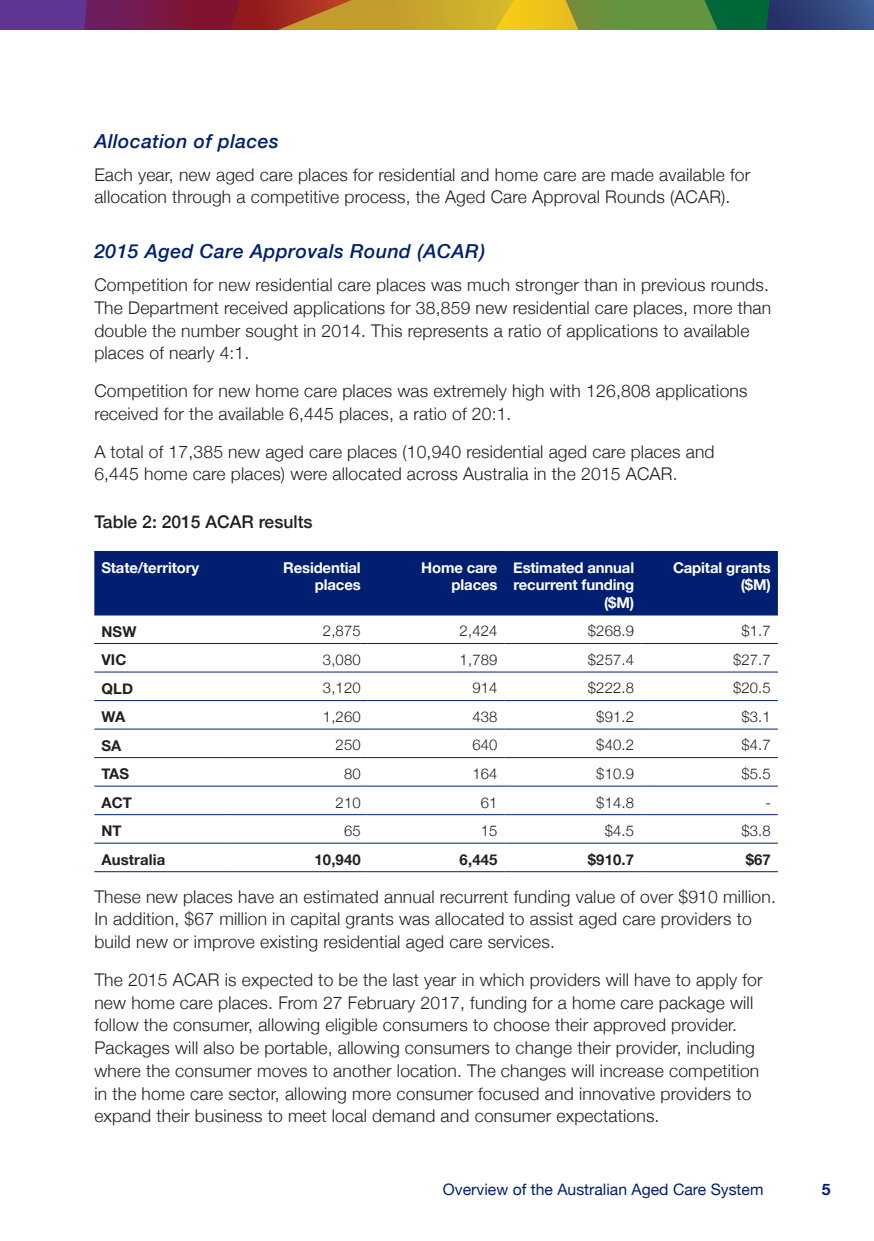
<style>
.page{position:relative;width:874px;height:1241px;background:#fff}
.page>*{position:absolute;margin:0;border:0;box-sizing:border-box;transform-origin:0 0}
.Heading_4{font:italic 500 19.25px "Helvetica Neue";letter-spacing:.025em;color:#001f70}
.Text{font:300 17.5px/22.8px "Helvetica Neue";letter-spacing:.01em;color:#231f20}
.Table_and_Figure_Hea{font:500 17.5px "Helvetica Neue";color:#231f20}
.t1{font:15.75px "Helvetica Neue";color:#001f70}
.t2{font:700 15.75px "Helvetica Neue";color:#001f70}
.Table_text{font:300 14.88px "Helvetica Neue";letter-spacing:.01em;color:#231f20}
.Table_head{font:700 14.88px/17.5px "Helvetica Neue";letter-spacing:-.01em;color:#fff;text-align:right}
.Table_text-2{font:700 14.88px "Helvetica Neue";letter-spacing:.01em;color:#231f20}
</style>
<div class="page">
<div style="left:0;top:0;width:873px;height:30px;background:#921a1c"></div>
<svg style="left:278px;top:0;width:595px;height:30px"></svg>
<svg style="left:0;top:0;width:241px;height:30px"></svg>
<div style="left:94px;top:552px;width:683px;height:62px;background:#001f70"></div>
<hr style="left:94px;top:551px;width:137px;height:1px;background:#001f70">
<hr style="left:231px;top:551px;width:136px;height:1px;background:#001f70">
<hr style="left:367px;top:551px;width:137px;height:1px;background:#001f70">
<hr style="left:504px;top:551px;width:137px;height:1px;background:#001f70">
<hr style="left:641px;top:551px;width:136px;height:1px;background:#001f70">
<hr style="left:94px;top:614px;width:137px;height:1px;background:#001f70">
<hr style="left:231px;top:614px;width:136px;height:1px;background:#001f70">
<hr style="left:367px;top:614px;width:137px;height:1px;background:#001f70">
<hr style="left:504px;top:614px;width:137px;height:1px;background:#001f70">
<hr style="left:641px;top:614px;width:136px;height:1px;background:#001f70">
<hr style="left:94px;top:643px;width:137px;height:1px;background:#001f70">
<hr style="left:231px;top:643px;width:136px;height:1px;background:#001f70">
<hr style="left:367px;top:643px;width:137px;height:1px;background:#001f70">
<hr style="left:504px;top:643px;width:137px;height:1px;background:#001f70">
<hr style="left:641px;top:643px;width:136px;height:1px;background:#001f70">
<hr style="left:94px;top:671px;width:137px;height:1px;background:#001f70">
<hr style="left:231px;top:671px;width:136px;height:1px;background:#001f70">
<hr style="left:367px;top:671px;width:137px;height:1px;background:#001f70">
<hr style="left:504px;top:671px;width:137px;height:1px;background:#001f70">
<hr style="left:641px;top:671px;width:136px;height:1px;background:#001f70">
<hr style="left:94px;top:700px;width:137px;height:1px;background:#001f70">
<hr style="left:231px;top:700px;width:136px;height:1px;background:#001f70">
<hr style="left:367px;top:700px;width:137px;height:1px;background:#001f70">
<hr style="left:504px;top:700px;width:137px;height:1px;background:#001f70">
<hr style="left:641px;top:700px;width:136px;height:1px;background:#001f70">
<hr style="left:94px;top:728px;width:137px;height:1px;background:#001f70">
<hr style="left:231px;top:728px;width:136px;height:1px;background:#001f70">
<hr style="left:367px;top:728px;width:137px;height:1px;background:#001f70">
<hr style="left:504px;top:728px;width:137px;height:1px;background:#001f70">
<hr style="left:641px;top:728px;width:136px;height:1px;background:#001f70">
<hr style="left:94px;top:757px;width:137px;height:1px;background:#001f70">
<hr style="left:231px;top:757px;width:136px;height:1px;background:#001f70">
<hr style="left:367px;top:757px;width:137px;height:1px;background:#001f70">
<hr style="left:504px;top:757px;width:137px;height:1px;background:#001f70">
<hr style="left:641px;top:757px;width:136px;height:1px;background:#001f70">
<hr style="left:94px;top:785px;width:137px;height:1px;background:#001f70">
<hr style="left:231px;top:785px;width:136px;height:1px;background:#001f70">
<hr style="left:367px;top:785px;width:137px;height:1px;background:#001f70">
<hr style="left:504px;top:785px;width:137px;height:1px;background:#001f70">
<hr style="left:641px;top:785px;width:136px;height:1px;background:#001f70">
<hr style="left:94px;top:814px;width:137px;height:1px;background:#001f70">
<hr style="left:231px;top:814px;width:136px;height:1px;background:#001f70">
<hr style="left:367px;top:814px;width:137px;height:1px;background:#001f70">
<hr style="left:504px;top:814px;width:137px;height:1px;background:#001f70">
<hr style="left:641px;top:814px;width:136px;height:1px;background:#001f70">
<hr style="left:94px;top:842px;width:137px;height:1px;background:#001f70">
<hr style="left:231px;top:842px;width:136px;height:1px;background:#001f70">
<hr style="left:367px;top:842px;width:137px;height:1px;background:#001f70">
<hr style="left:504px;top:842px;width:137px;height:1px;background:#001f70">
<hr style="left:641px;top:842px;width:136px;height:1px;background:#001f70">
<hr style="left:94px;top:871px;width:137px;height:1px;background:#001f70">
<hr style="left:231px;top:871px;width:136px;height:1px;background:#001f70">
<hr style="left:367px;top:871px;width:137px;height:1px;background:#001f70">
<hr style="left:504px;top:871px;width:137px;height:1px;background:#001f70">
<hr style="left:641px;top:871px;width:136px;height:1px;background:#001f70">
<h5 class="Heading_4" style="left:94px;top:124px;width:186px">Allocation of places</h5>
<p class="Text" style="left:94px;top:162px;width:657px">Each year, new aged care places for residential and home care are made available for allocation through a competitive process, the Aged Care Approval Rounds (ACAR).</p>
<h5 class="Heading_4" style="left:94px;top:235px;width:392px">2015 Aged Care Approvals Round (ACAR)</h5>
<p class="Text" style="left:94px;top:272px;width:678px">Competition for new residential care places was much stronger than in previous rounds.<br>The Department received applications for 38,859 new residential care places, more than double the number sought in 2014. This represents a ratio of applications to available places of nearly 4:1.</p>
<p class="Text" style="left:94px;top:378px;width:654px">Competition for new home care places was extremely high with 126,808 applications received for the available 6,445 places, a ratio of 20:1.</p>
<p class="Text" style="left:94px;top:438px;width:621px">A total of 17,385 new aged care places (10,940 residential aged care places and<br>6,445 home care places) were allocated across Australia in the 2015 ACAR.</p>
<p class="Table_and_Figure_Hea" style="left:94px;top:508px;width:220px">Table 2: 2015 ACAR results</p>
<p class="Table_head" style="left:101px;top:559px;width:99px">State/territory</p>
<p class="Table_head" style="left:283px;top:559px;width:79px">Residential places</p>
<p class="Table_head" style="left:421px;top:559px;width:78px">Home care places</p>
<p class="Table_head" style="left:513px;top:559px;width:122px">Estimated annual recurrent funding ($M)</p>
<p class="Table_head" style="left:672px;top:559px;width:99px">Capital grants ($M)</p>
<p class="Table_text-2" style="left:101px;top:619px;width:37px">NSW</p>
<p class="Table_text" style="left:323px;top:619px;width:39px">2,875</p>
<p class="Table_text" style="left:459px;top:619px;width:39px">2,424</p>
<p class="Table_text" style="left:587px;top:619px;width:48px">$268.9</p>
<p class="Table_text" style="left:741px;top:619px;width:31px">$1.7</p>
<p class="Table_text-2" style="left:101px;top:648px;width:27px">VIC</p>
<p class="Table_text" style="left:323px;top:647px;width:39px">3,080</p>
<p class="Table_text" style="left:459px;top:647px;width:39px">1,789</p>
<p class="Table_text" style="left:587px;top:647px;width:48px">$257.4</p>
<p class="Table_text" style="left:732px;top:647px;width:39px">$27.7</p>
<p class="Table_text-2" style="left:101px;top:676px;width:33px">QLD</p>
<p class="Table_text" style="left:323px;top:676px;width:39px">3,120</p>
<p class="Table_text" style="left:472px;top:676px;width:27px">914</p>
<p class="Table_text" style="left:587px;top:676px;width:48px">$222.8</p>
<p class="Table_text" style="left:732px;top:676px;width:39px">$20.5</p>
<p class="Table_text-2" style="left:101px;top:705px;width:26px">WA</p>
<p class="Table_text" style="left:323px;top:704px;width:39px">1,260</p>
<p class="Table_text" style="left:472px;top:704px;width:27px">438</p>
<p class="Table_text" style="left:596px;top:704px;width:39px">$91.2</p>
<p class="Table_text" style="left:741px;top:704px;width:31px">$3.1</p>
<p class="Table_text-2" style="left:101px;top:733px;width:21px">SA</p>
<p class="Table_text" style="left:335px;top:733px;width:27px">250</p>
<p class="Table_text" style="left:472px;top:733px;width:27px">640</p>
<p class="Table_text" style="left:596px;top:733px;width:39px">$40.2</p>
<p class="Table_text" style="left:741px;top:733px;width:31px">$4.7</p>
<p class="Table_text-2" style="left:101px;top:762px;width:29px">TAS</p>
<p class="Table_text" style="left:344px;top:761px;width:18px">80</p>
<p class="Table_text" style="left:472px;top:761px;width:27px">164</p>
<p class="Table_text" style="left:596px;top:761px;width:39px">$10.9</p>
<p class="Table_text" style="left:741px;top:761px;width:31px">$5.5</p>
<p class="Table_text-2" style="left:101px;top:790px;width:32px">ACT</p>
<p class="Table_text" style="left:335px;top:790px;width:27px">210</p>
<p class="Table_text" style="left:480px;top:790px;width:18px">61</p>
<p class="Table_text" style="left:596px;top:790px;width:39px">$14.8</p>
<p class="Table_text" style="left:765px;top:790px;width:7px">-</p>
<p class="Table_text-2" style="left:101px;top:819px;width:22px">NT</p>
<p class="Table_text" style="left:344px;top:818px;width:18px">65</p>
<p class="Table_text" style="left:480px;top:818px;width:18px">15</p>
<p class="Table_text" style="left:604px;top:818px;width:31px">$4.5</p>
<p class="Table_text" style="left:741px;top:818px;width:31px">$3.8</p>
<p class="Table_text-2" style="left:101px;top:847px;width:65px">Australia</p>
<p class="Table_text-2" style="left:314px;top:847px;width:48px">10,940</p>
<p class="Table_text-2" style="left:459px;top:847px;width:39px">6,445</p>
<p class="Table_text-2" style="left:587px;top:847px;width:48px">$910.7</p>
<p class="Table_text-2" style="left:745px;top:847px;width:27px">$67</p>
<p class="Text" style="left:94px;top:883px;width:682px">These new places have an estimated annual recurrent funding value of over $910 million.<br>In addition, $67 million in capital grants was allocated to assist aged care providers to build new or improve existing residential aged care services.</p>
<p class="Text" style="left:94px;top:966px;width:669px">The 2015 ACAR is expected to be the last year in which providers will have to apply for new home care places. From 27 February 2017, funding for a home care package will follow the consumer, allowing eligible consumers to choose their approved provider.<br>Packages will also be portable, allowing consumers to change their provider, including where the consumer moves to another location. The changes will increase competition in the home care sector, allowing more consumer focused and innovative providers to expand their business to meet local demand and consumer expectations.</p>
<p class="t1" style="left:442px;top:1177px;width:322px">Overview of the Australian Aged Care System</p>
<p class="t2" style="left:821px;top:1176px;width:10px">5</p>
</div>
